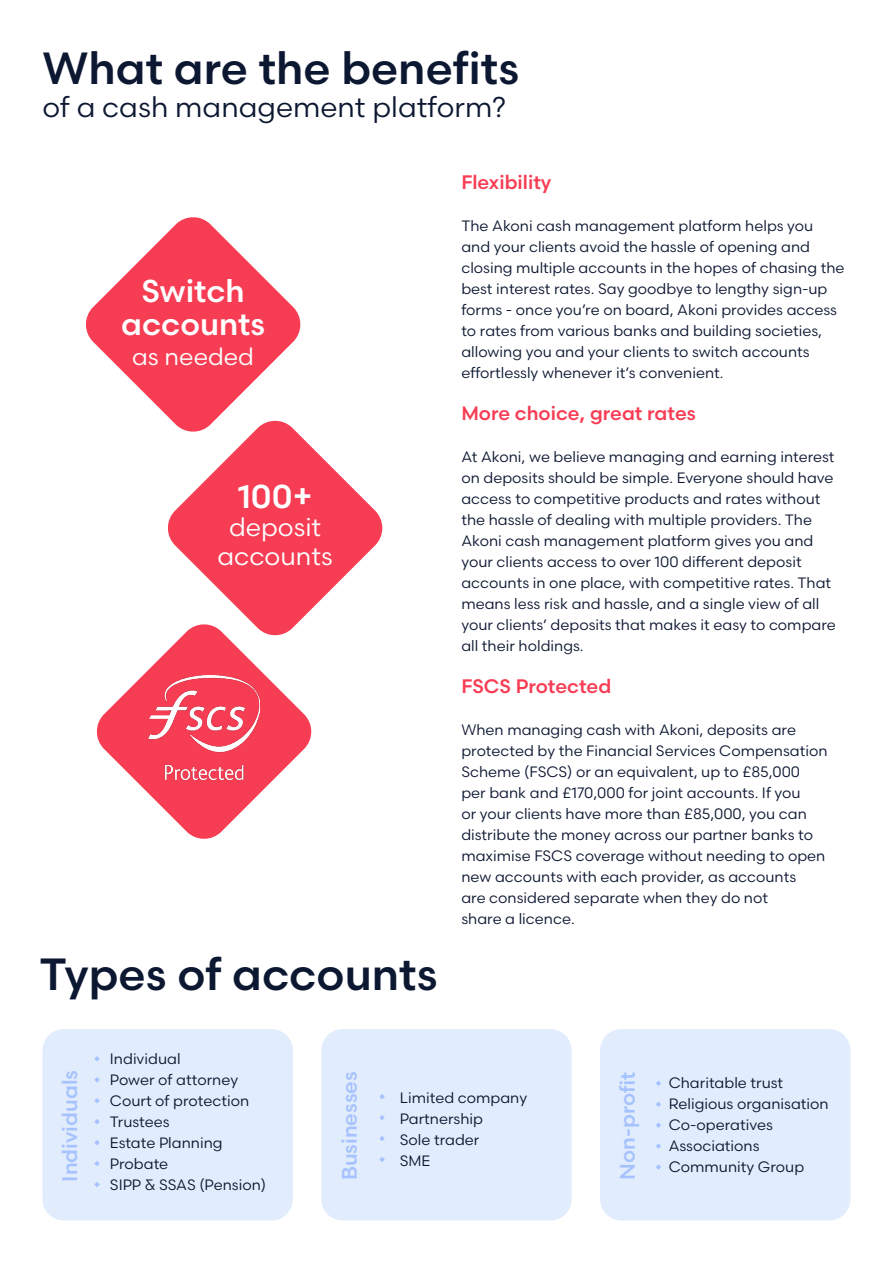
<style>
.page{position:relative;width:893px;height:1263px;background:#fff}
.page>*{position:absolute;margin:0;border:0;box-sizing:border-box;transform-origin:0 0}
.t1{font:500 45px "Scandia";color:#0c1731}
.t2{font:500 33px "Scandia";color:#fff}
.t3{font:500 31.5px/33px "Scandia";color:#fff;text-align:center}
.t4{font:28.5px "Scandia";color:#0c1731}
.t5{font:25.5px/28.5px "Scandia";color:#fff;text-align:center}
.t6{font:24px "Scandia";color:#fff}
.t7{font:500 21px "Scandia";color:#a7c3ff}
.t8{font:500 19.5px "Scandia";color:#f73d54}
.t9{font:15px/21px "Scandia";color:#0c1731}
</style>
<div class="page">
<div style="left:43px;top:1029px;width:250px;height:191px;background:#e1ecfc;border-radius:21px"></div>
<div style="left:321px;top:1029px;width:251px;height:191px;background:#e1ecfc;border-radius:21px"></div>
<div style="left:600px;top:1029px;width:250px;height:191px;background:#e1ecfc;border-radius:21px"></div>
<svg style="left:96px;top:638px;width:216px;height:201px"></svg>
<img style="left:148px;top:676px;width:112px;height:104px">
<svg style="left:379px;top:1094px;width:6px;height:5px"></svg>
<svg style="left:379px;top:1115px;width:6px;height:5px"></svg>
<svg style="left:379px;top:1136px;width:6px;height:5px"></svg>
<svg style="left:379px;top:1157px;width:6px;height:5px"></svg>
<svg style="left:94px;top:1056px;width:6px;height:5px"></svg>
<svg style="left:94px;top:1077px;width:6px;height:5px"></svg>
<svg style="left:94px;top:1098px;width:6px;height:5px"></svg>
<svg style="left:94px;top:1119px;width:6px;height:5px"></svg>
<svg style="left:94px;top:1140px;width:6px;height:5px"></svg>
<svg style="left:94px;top:1161px;width:6px;height:5px"></svg>
<svg style="left:94px;top:1182px;width:6px;height:5px"></svg>
<svg style="left:656px;top:1081px;width:5px;height:5px"></svg>
<svg style="left:656px;top:1102px;width:5px;height:5px"></svg>
<svg style="left:656px;top:1122px;width:5px;height:6px"></svg>
<svg style="left:656px;top:1143px;width:5px;height:6px"></svg>
<svg style="left:656px;top:1164px;width:5px;height:6px"></svg>
<svg style="left:86px;top:217px;width:215px;height:201px;fill:#f73d54"></svg>
<svg style="left:168px;top:418px;width:215px;height:220px;fill:#f73d54"></svg>
<h1 class="t1" style="left:43px;top:40px;width:478px">What are the benefits</h1>
<h3 class="t4" style="left:43px;top:90px;width:465px">of a cash management platform?</h3>
<h3 class="t3" style="left:121px;top:274px;width:145px">Switch accounts</h3>
<h3 class="t6" style="left:132px;top:341px;width:123px">as needed</h3>
<h2 class="t2" style="left:238px;top:476px;width:76px">100+</h2>
<h3 class="t5" style="left:217px;top:513px;width:117px">deposit accounts</h3>
<h1 class="t1" style="left:40px;top:946px;width:399px">Types of accounts</h1>
<h3 class="t8" style="left:461px;top:170px;width:92px">Flexibility</h3>
<p class="t9" style="left:461px;top:215px;width:385px">The Akoni cash management platform helps you and your clients avoid the hassle of opening and closing multiple accounts in the hopes of chasing the best interest rates. Say goodbye to lengthy sign-up forms - once you’re on board, Akoni provides access to rates from various banks and building societies, allowing you and your clients to switch accounts effortlessly whenever it’s convenient.</p>
<h3 class="t8" style="left:461px;top:401px;width:236px">More choice, great rates</h3>
<p class="t9" style="left:461px;top:446px;width:376px">At Akoni, we believe managing and earning interest on deposits should be simple. Everyone should have access to competitive products and rates without the hassle of dealing with multiple providers. The Akoni cash management platform gives you and your clients access to over 100 different deposit accounts in one place, with competitive rates. That means less risk and hassle, and a single view of all your clients’ deposits that makes it easy to compare all their holdings.</p>
<h3 class="t8" style="left:461px;top:674px;width:151px">FSCS Protected</h3>
<p class="t9" style="left:461px;top:719px;width:368px">When managing cash with Akoni, deposits are protected by the Financial Services Compensation Scheme (FSCS) or an equivalent, up to £85,000 per bank and £170,000 for joint accounts. If you<br>or your clients have more than £85,000, you can distribute the money across our partner banks to maximise FSCS coverage without needing to open new accounts with each provider, as accounts<br>are considered separate when they do not<br>share a licence.</p>
<p class="t9" style="left:110px;top:1048px;width:158px">Individual<br>Power of attorney<br>Court of protection<br>Trustees<br>Estate Planning<br>Probate<br>SIPP &amp; SSAS (Pension)</p>
<h3 class="t7" style="left:57px;top:1181px;width:113px;rotate:-90deg">Individuals</h3>
<h3 class="t7" style="left:336px;top:1180px;width:111px;rotate:-90deg">Businesses</h3>
<h3 class="t7" style="left:614px;top:1180px;width:109px;rotate:-90deg">Non-profit</h3>
<p class="t9" style="left:400px;top:1087px;width:129px">Limited company<br>Partnership<br>Sole trader<br>SME</p>
<p class="t9" style="left:669px;top:1072px;width:162px">Charitable trust<br>Religious organisation<br>Co-operatives<br>Associations<br>Community Group</p>
</div>
